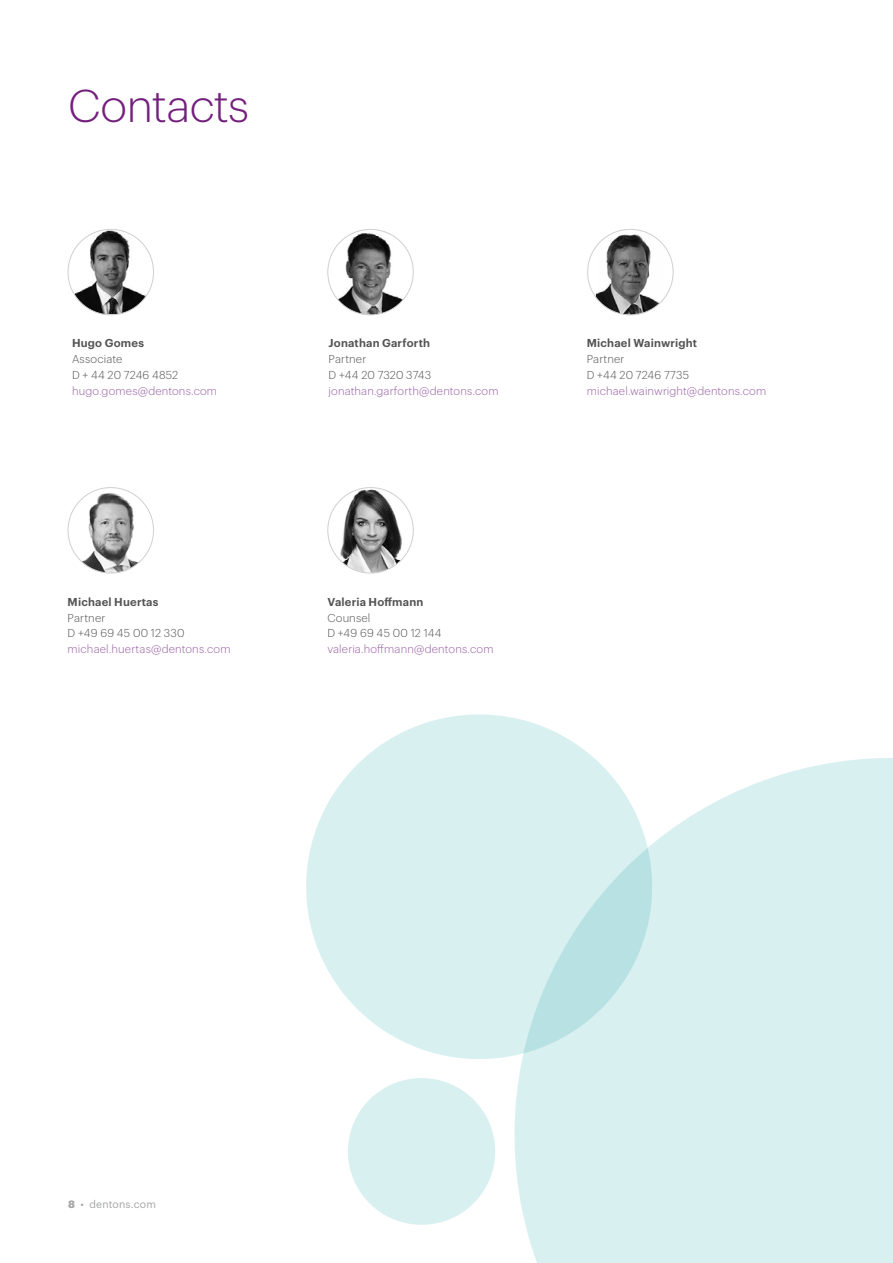
<style>
.page{position:relative;width:893px;height:1263px;background:#fff}
.page>*{position:absolute;margin:0;border:0;box-sizing:border-box;transform-origin:0 0}
.PageTitle_Lev2_Light{font:300 45px "Dentons Sans";letter-spacing:-.02em;color:#73207d}
.Contacts_Lev2_Light{font:300 11.25px "Dentons Sans";letter-spacing:.015em;color:#9860a4}
.Contacts_Lev2_Light-2{font:300 11.25px/15.8px "Dentons Sans";letter-spacing:.015em;color:#555454}
.Contacts_Lev2_Semibo{font:600 11.25px "Dentons Sans";letter-spacing:.015em;color:#555454}
.t1{font:10.5px "Dentons Sans";letter-spacing:.015em;color:#a4a5a6}
.s1{font-weight:700}
</style>
<div class="page">
<div style="left:514px;top:758px;width:379px;height:505px;background:#d9f0f0"></div>
<svg style="left:306px;top:714px;width:346px;height:345px;background:#d5eeee"></svg>
<div style="left:348px;top:1078px;width:147px;height:147px;background:#d9f0f0;border-radius:50%"></div>
<img style="left:75px;top:229px;width:72px;height:85px">
<img style="left:75px;top:488px;width:72px;height:85px">
<img style="left:333px;top:489px;width:74px;height:84px">
<img style="left:335px;top:230px;width:72px;height:85px">
<img style="left:596px;top:235px;width:68px;height:80px">
<p class="PageTitle_Lev2_Light" style="left:68px;top:73px;width:182px">Contacts</p>
<p class="Contacts_Lev2_Semibo" style="left:72px;top:335px;width:73px">Hugo Gomes</p>
<p class="Contacts_Lev2_Light-2" style="left:72px;top:350px;width:108px">Associate<br>D + 44 20 7246 4852</p>
<p class="Contacts_Lev2_Light" style="left:72px;top:382px;width:147px">hugo.gomes@dentons.com</p>
<p class="Contacts_Lev2_Semibo" style="left:68px;top:593px;width:92px">Michael Huertas</p>
<p class="Contacts_Lev2_Light-2" style="left:68px;top:609px;width:119px">Partner<br>D +49 69 45 00 12 330</p>
<p class="Contacts_Lev2_Light" style="left:68px;top:641px;width:164px">michael.huertas@dentons.com</p>
<p class="Contacts_Lev2_Semibo" style="left:329px;top:335px;width:103px">Jonathan Garforth</p>
<p class="Contacts_Lev2_Light-2" style="left:329px;top:350px;width:104px">Partner<br>D +44 20 7320 3743</p>
<p class="Contacts_Lev2_Light" style="left:329px;top:382px;width:171px">jonathan.garforth@dentons.com</p>
<p class="Contacts_Lev2_Semibo" style="left:327px;top:593px;width:98px">Valeria Hoffmann</p>
<p class="Contacts_Lev2_Light-2" style="left:327px;top:609px;width:116px">Counsel<br>D +49 69 45 00 12 144</p>
<p class="Contacts_Lev2_Light" style="left:327px;top:641px;width:168px">valeria.hoffmann@dentons.com</p>
<p class="Contacts_Lev2_Semibo" style="left:587px;top:335px;width:112px">Michael Wainwright</p>
<p class="Contacts_Lev2_Light-2" style="left:587px;top:350px;width:104px">Partner<br>D +44 20 7246 7735</p>
<p class="Contacts_Lev2_Light" style="left:587px;top:382px;width:181px">michael.wainwright@dentons.com</p>
<p class="t1" style="left:68px;top:1196px;width:90px"><span class="s1">8</span> • dentons.com</p>
</div>
